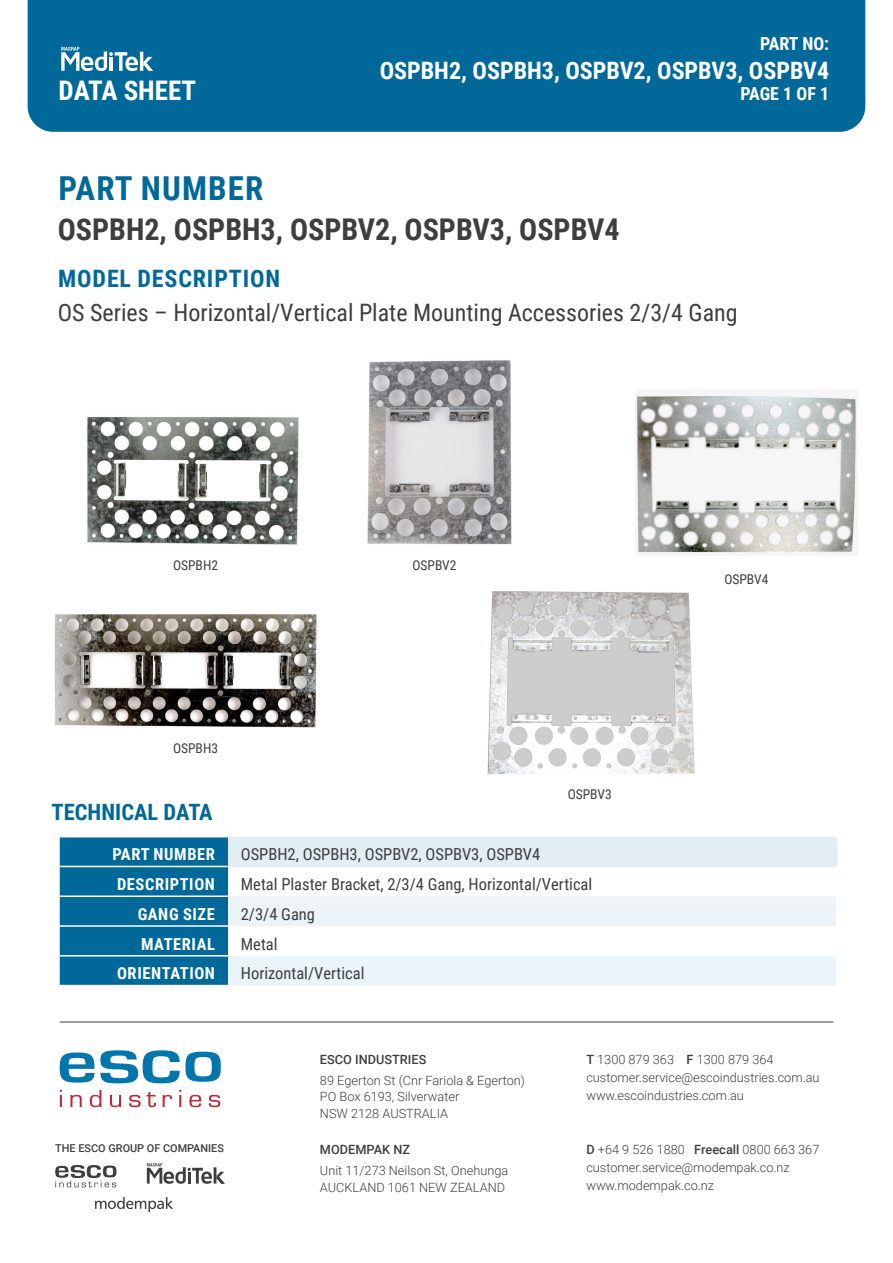
<style>
.page{position:relative;width:893px;height:1263px;background:#fff}
.page>*{position:absolute;margin:0;border:0;box-sizing:border-box;transform-origin:0 0}
.Header__Part_No{font:700 33px "Roboto Condensed";letter-spacing:.035em;color:#006999}
.Part_Number{font:700 30px "Roboto Condensed";color:#3e3e3f}
.t1{font:700 27px "Roboto Condensed";color:#fff}
.Model_Description{font:24px "Roboto Condensed";color:#3e3e3f}
.Masthead_Codes{font:700 24px "Roboto Condensed";color:#fff}
.Header__Model_Des{font:700 24px "Roboto Condensed";letter-spacing:.035em;color:#006999}
.ESCO_Paragraph{font:700 22.5px "Roboto Condensed";color:#006999}
.Masthead_Codes-2{font:700 18px "Roboto Condensed";color:#fff}
.Masthead_Codes_SML{font:700 18px "Roboto Condensed";letter-spacing:-.01em;color:#fff}
.t2{font:16.5px "Roboto Condensed";color:#3e3e3f}
.t3{font:700 16.5px "Roboto Condensed";letter-spacing:.035em;color:#fff}
.t4{font:13.5px "Roboto Condensed";color:#3e3e3f}
.t5{font:300 12.75px/18px "Roboto";color:#3e3e3f}
.t6{font:500 12.75px "Roboto";color:#3e3e3f}
.t7{font:500 10.95px "Roboto";color:#3e3e3f}
.s1{font-weight:500}
</style>
<div class="page">
<div style="left:28px;top:0;width:837px;height:132px;background:#006999"></div>
<svg style="left:61px;top:47px;width:92px;height:24px"></svg>
<svg style="left:60px;top:1052px;width:34px;height:30px"></svg>
<svg style="left:100px;top:1050px;width:121px;height:33px"></svg>
<svg style="left:60px;top:1090px;width:2px;height:17px"></svg>
<svg style="left:70px;top:1095px;width:12px;height:12px"></svg>
<svg style="left:90px;top:1090px;width:11px;height:17px"></svg>
<svg style="left:110px;top:1095px;width:11px;height:12px"></svg>
<svg style="left:129px;top:1095px;width:12px;height:12px"></svg>
<svg style="left:147px;top:1092px;width:9px;height:15px"></svg>
<svg style="left:163px;top:1095px;width:9px;height:12px"></svg>
<svg style="left:179px;top:1090px;width:2px;height:17px"></svg>
<svg style="left:189px;top:1095px;width:12px;height:12px"></svg>
<svg style="left:209px;top:1095px;width:11px;height:12px"></svg>
<svg style="left:55px;top:1165px;width:61px;height:22px"></svg>
<svg style="left:147px;top:1163px;width:78px;height:21px"></svg>
<svg style="left:95px;top:1197px;width:78px;height:15px"></svg>
<hr style="left:60px;top:1022px;width:773px;height:1px;background:#3e3e3f">
<img style="left:87px;top:417px;width:212px;height:128px">
<img style="left:54px;top:614px;width:263px;height:114px">
<img style="left:367px;top:360px;width:145px;height:185px">
<img style="left:487px;top:591px;width:208px;height:184px">
<img style="left:636px;top:393px;width:220px;height:162px">
<div style="left:60px;top:837px;width:168px;height:148px;background:#006999"></div>
<div style="left:228px;top:837px;width:608px;height:29px;background:#e2edf4"></div>
<svg style="left:228px;top:896px;width:608px;height:89px;fill:#ebf4f8"></svg>
<hr style="left:60px;top:866px;width:168px;height:1px;background:#fff">
<hr style="left:60px;top:895px;width:168px;height:2px;background:#fff">
<hr style="left:60px;top:925px;width:168px;height:2px;background:#fff">
<hr style="left:60px;top:955px;width:168px;height:1px;background:#fff">
<h3 class="t1" style="left:58px;top:72px;width:139px">DATA SHEET</h3>
<p class="Masthead_Codes_SML" style="left:760px;top:31px;width:71px">PART NO:</p>
<p class="Masthead_Codes" style="left:380px;top:53px;width:451px">OSPBH2, OSPBH3, OSPBV2, OSPBV3, OSPBV4</p>
<p class="Masthead_Codes-2" style="left:740px;top:81px;width:90px">PAGE 1 OF 1</p>
<p class="Header__Part_No" style="left:58px;top:166px;width:207px">PART NUMBER</p>
<p class="Part_Number" style="left:58px;top:208px;width:563px">OSPBH2, OSPBH3, OSPBV2, OSPBV3, OSPBV4</p>
<p class="Header__Model_Des" style="left:58px;top:262px;width:223px">MODEL DESCRIPTION</p>
<p class="Model_Description" style="left:58px;top:296px;width:681px">OS Series – Horizontal/Vertical Plate Mounting Accessories 2/3/4 Gang</p>
<p class="t4" style="left:173px;top:555px;width:46px">OSPBH2</p>
<p class="t4" style="left:173px;top:739px;width:46px">OSPBH3</p>
<p class="t4" style="left:412px;top:555px;width:46px">OSPBV2</p>
<p class="t4" style="left:568px;top:784px;width:46px">OSPBV3</p>
<p class="ESCO_Paragraph" style="left:52px;top:797px;width:163px">TECHNICAL DATA</p>
<p class="t3" style="left:112px;top:843px;width:104px">PART NUMBER</p>
<p class="t2" style="left:241px;top:843px;width:301px">OSPBH2, OSPBH3, OSPBV2, OSPBV3, OSPBV4</p>
<p class="t3" style="left:117px;top:872px;width:100px">DESCRIPTION</p>
<p class="t2" style="left:241px;top:872px;width:353px">Metal Plaster Bracket, 2/3/4 Gang, Horizontal/Vertical</p>
<p class="t3" style="left:138px;top:902px;width:79px">GANG SIZE</p>
<p class="t2" style="left:241px;top:902px;width:76px">2/3/4 Gang</p>
<p class="t3" style="left:141px;top:932px;width:75px">MATERIAL</p>
<p class="t2" style="left:241px;top:932px;width:38px">Metal</p>
<p class="t3" style="left:117px;top:962px;width:99px">ORIENTATION</p>
<p class="t2" style="left:241px;top:962px;width:125px">Horizontal/Vertical</p>
<p class="t4" style="left:724px;top:570px;width:46px">OSPBV4</p>
<p class="t7" style="left:55px;top:1140px;width:170px">THE ESCO GROUP OF COMPANIES</p>
<p class="t6" style="left:320px;top:1050px;width:108px">ESCO INDUSTRIES</p>
<p class="t5" style="left:320px;top:1071px;width:207px;line-height:16.5px">89 Egerton St (Cnr Fariola &amp; Egerton)<br>PO Box 6193, Silverwater<br>NSW 2128 AUSTRALIA</p>
<p class="t6" style="left:320px;top:1140px;width:92px">MODEMPAK NZ</p>
<p class="t5" style="left:320px;top:1162px;width:190px;line-height:16.5px">Unit 11/273 Neilson St, Onehunga<br>AUCKLAND 1061 NEW ZEALAND</p>
<p class="t5" style="left:586px;top:1050px;width:235px"><span class="s1">T</span> 1300 879 363 <span class="s1">F</span> 1300 879 364 customer.service@escoindustries.com.au www.escoindustries.com.au</p>
<p class="t5" style="left:586px;top:1140px;width:234px"><span class="s1">D</span> +64 9 526 1880 <span class="s1">Freecall</span> 0800 663 367 customer.service@modempak.co.nz www.modempak.co.nz</p>
</div>
